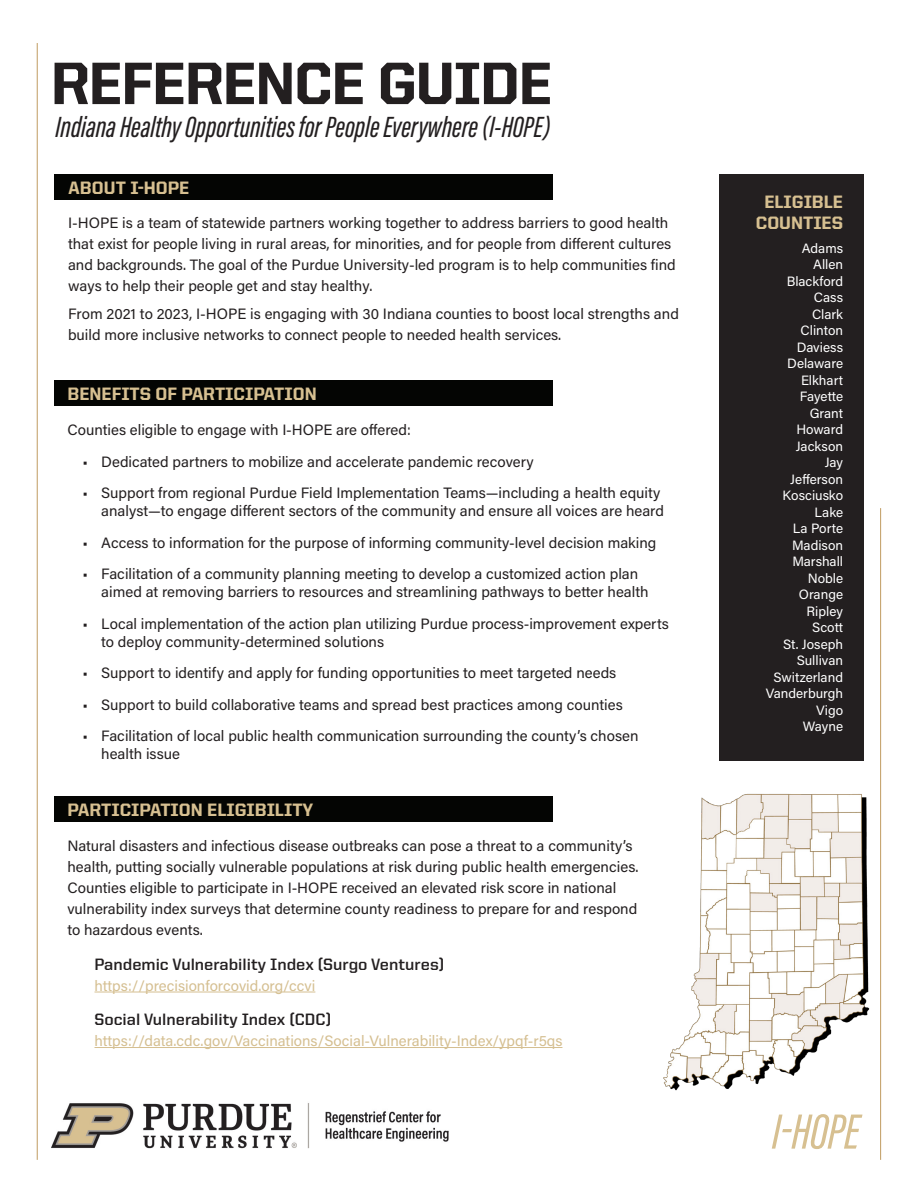
<style>
.page{position:relative;width:918px;height:1188px;background:#fff}
.page>*{position:absolute;margin:0;border:0;box-sizing:border-box;transform-origin:0 0}
.Sub_Copy_United_Sans{font:800 60px "United Sans Reg";letter-spacing:-.02em;color:#231f20}
.Flyer_Title_Acumin_E{font:italic 500 51px "Acumin Pro Extra Cond";color:#d7c091}
.Header_3{font:italic 500 30.15px "Acumin Pro Extra Cond";color:#231f20}
.Header_2{font:800 18px/21.6px "United Sans Reg";color:#d7c091;text-align:center}
.Paragraph_1{font:800 18px "United Sans Reg";letter-spacing:.005em;color:#d7c091}
.Paragraph_1-2{font:700 16.5px "United Sans Reg";color:#231f20}
.Paragraph_1-3{font:15px/21px "Acumin Pro";color:#231f20}
.Paragraph_1-4{font:15px "Acumin Pro";color:#d5bf91}
.Paragraph_3{font:13.5px "Acumin Pro";color:#fff}
.Paragraph_2{font:13.5px "Acumin Pro";color:#fff}
</style>
<div class="page">
<div style="left:719px;top:174px;width:144px;height:586px;background:#231f20"></div>
<img style="left:663px;top:789px;width:219px;height:307px">
<hr style="left:37px;top:43px;width:1px;height:1117px;background:#c3a068">
<hr style="left:880px;top:508px;width:1px;height:652px;background:#c3a068">
<img style="left:52px;top:1103px;width:397px;height:46px">
<hr style="left:94px;top:992px;width:221px;height:1px;background:#d5bf91">
<hr style="left:94px;top:1047px;width:468px;height:1px;background:#d5bf91">
<div style="left:55px;top:174px;width:498px;height:26px;background:#040503"></div>
<div style="left:54px;top:380px;width:498px;height:26px;background:#040503"></div>
<div style="left:54px;top:797px;width:498px;height:25px;background:#040503"></div>
<p class="Sub_Copy_United_Sans" style="left:51px;top:50px;width:503px">REFERENCE GUIDE</p>
<p class="Header_3" style="left:56px;top:108px;width:497px">Indiana Healthy Opportunities for People Everywhere (I-HOPE)</p>
<p class="Paragraph_1" style="left:68px;top:178px;width:123px">ABOUT I-HOPE</p>
<p class="Paragraph_1-3" style="left:68px;top:212px;width:609px">I-HOPE is a team of statewide partners working together to address barriers to good health that exist for people living in rural areas, for minorities, and for people from different cultures and backgrounds. The goal of the Purdue University-led program is to help communities find ways to help their people get and stay healthy.</p>
<p class="Paragraph_1-3" style="left:68px;top:303px;width:612px">From 2021 to 2023, I-HOPE is engaging with 30 Indiana counties to boost local strengths and build more inclusive networks to connect people to needed health services.</p>
<p class="Header_2" style="left:68px;top:383px;width:251px">BENEFITS OF PARTICIPATION</p>
<p class="Paragraph_1-3" style="left:68px;top:419px;width:345px">Counties eligible to engage with I-HOPE are offered:</p>
<p class="Paragraph_1-3" style="left:82px;top:450px;width:453px">• Dedicated partners to mobilize and accelerate pandemic recovery</p>
<p class="Paragraph_1-3" style="left:82px;top:483px;width:583px;line-height:18px;text-align:right">• Support from regional Purdue Field Implementation Teams—including a health equity analyst—to engage different sectors of the community and ensure all voices are heard</p>
<p class="Paragraph_1-3" style="left:82px;top:531px;width:575px">• Access to information for the purpose of informing community-level decision making</p>
<p class="Paragraph_1-3" style="left:101px;top:564px;width:549px;line-height:18px;text-indent:-19px">• Facilitation of a community planning meeting to develop a customized action plan aimed at removing barriers to resources and streamlining pathways to better health</p>
<p class="Paragraph_1-3" style="left:101px;top:614px;width:569px;line-height:18px;text-indent:-19px">• Local implementation of the action plan utilizing Purdue process-improvement experts to deploy community-determined solutions</p>
<p class="Paragraph_1-3" style="left:82px;top:662px;width:535px">• Support to identify and apply for funding opportunities to meet targeted needs</p>
<p class="Paragraph_1-3" style="left:82px;top:693px;width:542px">• Support to build collaborative teams and spread best practices among counties</p>
<p class="Paragraph_1-3" style="left:101px;top:726px;width:539px;line-height:18px;text-indent:-19px">• Facilitation of local public health communication surrounding the county’s chosen health issue</p>
<p class="Header_2" style="left:68px;top:799px;width:247px">PARTICIPATION ELIGIBILITY</p>
<p class="Paragraph_1-3" style="left:68px;top:835px;width:573px">Natural disasters and infectious disease outbreaks can pose a threat to a community’s health, putting socially vulnerable populations at risk during public health emergencies.<br>Counties eligible to participate in I-HOPE received an elevated risk score in national vulnerability index surveys that determine county readiness to prepare for and respond to hazardous events.</p>
<p class="Paragraph_1-2" style="left:94px;top:955px;width:351px">Pandemic Vulnerability Index (Surgo Ventures)</p>
<p class="Paragraph_1-4" style="left:94px;top:975px;width:222px">https://precisionforcovid.org/ccvi</p>
<p class="Paragraph_1-2" style="left:94px;top:1010px;width:238px">Social Vulnerability Index (CDC)</p>
<p class="Paragraph_1-4" style="left:94px;top:1030px;width:469px">https://data.cdc.gov/Vaccinations/Social-Vulnerability-Index/ypqf-r5qs</p>
<p class="Header_2" style="left:756px;top:191px;width:89px">ELIGIBLE<br>COUNTIES</p>
<p class="Paragraph_3" style="left:802px;top:239px;width:43px">Adams</p>
<p class="Paragraph_3" style="left:813px;top:255px;width:32px">Allen</p>
<p class="Paragraph_3" style="left:787px;top:272px;width:58px">Blackford</p>
<p class="Paragraph_3" style="left:814px;top:288px;width:31px">Cass</p>
<p class="Paragraph_3" style="left:812px;top:305px;width:33px">Clark</p>
<p class="Paragraph_3" style="left:801px;top:321px;width:44px">Clinton</p>
<p class="Paragraph_3" style="left:797px;top:338px;width:48px">Daviess</p>
<p class="Paragraph_3" style="left:787px;top:354px;width:57px">Delaware</p>
<p class="Paragraph_3" style="left:801px;top:371px;width:44px">Elkhart</p>
<p class="Paragraph_3" style="left:800px;top:387px;width:45px">Fayette</p>
<p class="Paragraph_3" style="left:810px;top:404px;width:35px">Grant</p>
<p class="Paragraph_3" style="left:796px;top:420px;width:48px">Howard</p>
<p class="Paragraph_3" style="left:796px;top:437px;width:49px">Jackson</p>
<p class="Paragraph_3" style="left:825px;top:453px;width:20px">Jay</p>
<p class="Paragraph_3" style="left:790px;top:470px;width:54px">Jefferson</p>
<p class="Paragraph_3" style="left:782px;top:486px;width:62px">Kosciusko</p>
<p class="Paragraph_3" style="left:815px;top:503px;width:30px">Lake</p>
<p class="Paragraph_3" style="left:793px;top:519px;width:52px">La Porte</p>
<p class="Paragraph_3" style="left:792px;top:536px;width:52px">Madison</p>
<p class="Paragraph_3" style="left:792px;top:552px;width:52px">Marshall</p>
<p class="Paragraph_3" style="left:808px;top:569px;width:37px">Noble</p>
<p class="Paragraph_3" style="left:799px;top:585px;width:46px">Orange</p>
<p class="Paragraph_3" style="left:807px;top:602px;width:38px">Ripley</p>
<p class="Paragraph_3" style="left:812px;top:618px;width:32px">Scott</p>
<p class="Paragraph_2" style="left:783px;top:635px;width:62px">St. Joseph</p>
<p class="Paragraph_2" style="left:797px;top:651px;width:48px">Sullivan</p>
<p class="Paragraph_2" style="left:774px;top:668px;width:71px">Switzerland</p>
<p class="Paragraph_2" style="left:766px;top:684px;width:79px">Vanderburgh</p>
<p class="Paragraph_2" style="left:816px;top:701px;width:28px">Vigo</p>
<p class="Paragraph_2" style="left:803px;top:717px;width:42px">Wayne</p>
<p class="Flyer_Title_Acumin_E" style="left:772px;top:1101px;width:89px">I-HOPE</p>
</div>
